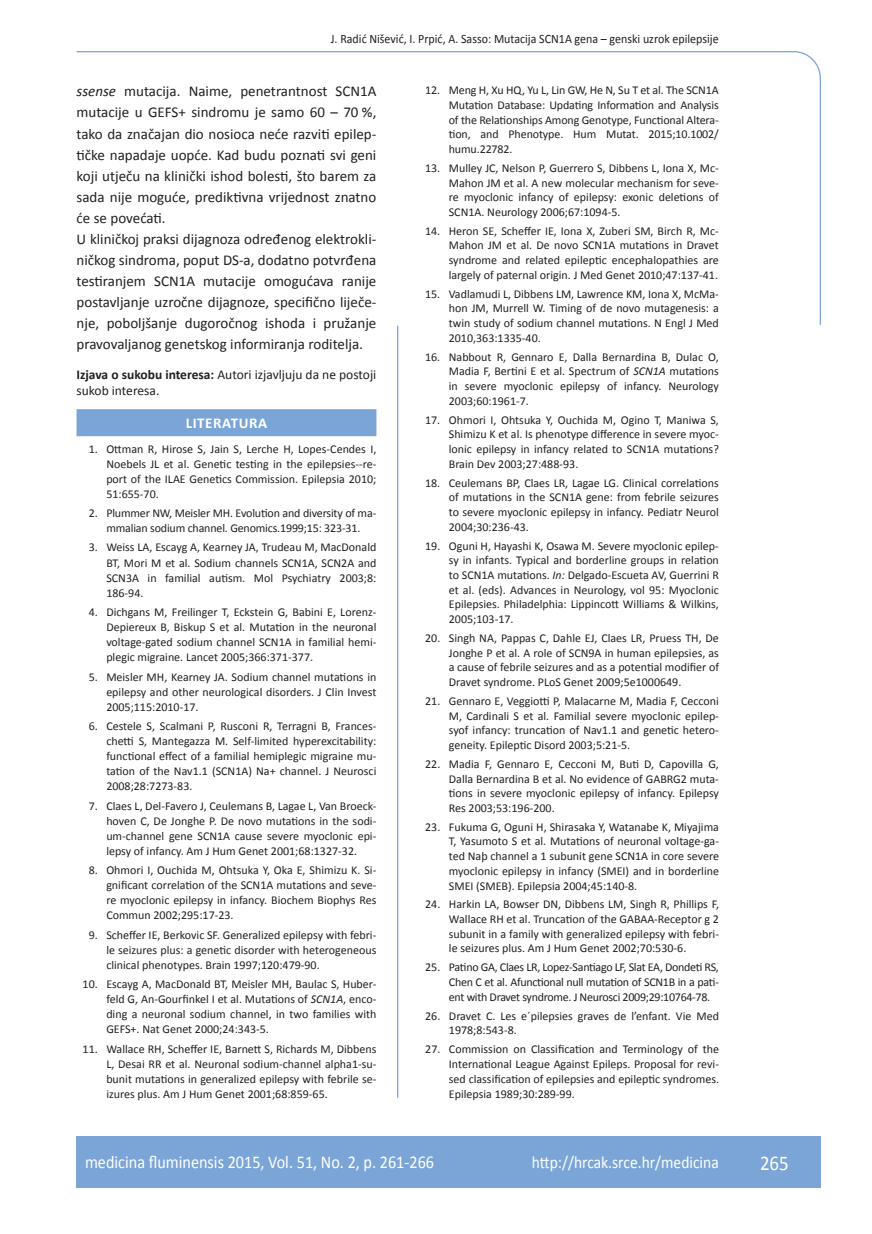
<style>
.page{position:relative;width:872px;height:1234px;background:#fff}
.page>*{position:absolute;margin:0;border:0;box-sizing:border-box;transform-origin:0 0}
.t1{font:21px "Calibri";color:#fff;scale:.9 1}
.t2{font:18px "Calibri";color:#fff;scale:.9 1}
.t3{font:17.25px "Calibri";color:#fff;scale:.9 1}
.t4{font:15px/21px "Calibri";color:#231f20}
.t5{font:700 15px "Calibri";color:#fff}
.t6{font:13.5px/16.5px "Calibri";color:#231f20}
.t7{font:12.75px "Calibri";color:#231f20;scale:.94 1}
.t8{font:12px/14.7px "Calibri";color:#231f20;text-align:justify}
.s1{font-style:italic}
.s2{font-weight:700}
</style>
<div class="page">
<svg style="left:76px;top:51px;width:745px;height:275px"></svg>
<hr style="left:397px;top:325px;width:1px;height:772px;background:#7ca5d7">
<div style="left:77px;top:1135px;width:744px;height:51px;background:#7ca5d7"></div>
<div style="left:77px;top:409px;width:299px;height:27px;background:#7ca5d7"></div>
<p class="t7" style="left:331px;top:30px;width:414px">J. Radić Nišević, I. Prpić, A. Sasso: Mutacija SCN1A gena – genski uzrok epilepsije</p>
<p class="t4" style="left:77px;top:80px;width:301px"><span class="s1">ssense</span> mutacija. Naime, penetrantnost SCN1A mutacije u GEFS+ sindromu je samo 60 – 70 %, tako da značajan dio nosioca neće razviti epilep&shy;tičke napadaje uopće. Kad budu poznati svi geni koji utječu na klinički ishod bolesti, što barem za sada nije moguće, prediktivna vrijednost znatno će se povećati.<br>U kliničkoj praksi dijagnoza određenog elektrokli&shy;ničkog sindroma, poput DS-a, dodatno potvrđena testiranjem SCN1A mutacije omogućava ranije postavljanje uzročne dijagnoze, specifično liječe&shy;nje, poboljšanje dugoročnog ishoda i pružanje pravovaljanog genetskog informiranja roditelja.</p>
<p class="t6" style="left:77px;top:365px;width:301px"><span class="s2">Izjava o sukobu interesa:</span> Autori izjavljuju da ne postoji sukob interesa.</p>
<p class="t5" style="left:186px;top:413px;width:17px">Literatura</p>
<p class="t8" style="left:106px;top:440px;width:272px;text-indent:-18px">1. Ottman R, Hirose S, Jain S, Lerche H, Lopes-Cendes I, Noebels JL et al. Genetic testing in the epilepsies--re&shy;port of the ILAE Genetics Commission. Epilepsia 2010; 51:655-70.</p>
<p class="t8" style="left:89px;top:505px;width:289px;text-align:center">2. Plummer NW, Meisler MH. Evolution and diversity of ma&shy;mmalian sodium channel. Genomics.1999;15: 323-31.</p>
<p class="t8" style="left:106px;top:539px;width:272px;text-indent:-18px">3. Weiss LA, Escayg A, Kearney JA, Trudeau M, MacDonald BT, Mori M et al. Sodium channels SCN1A, SCN2A and SCN3A in familial autism. Mol Psychiatry 2003;8:<br>186-94.</p>
<p class="t8" style="left:106px;top:604px;width:271px;text-indent:-18px">4. Dichgans M, Freilinger T, Eckstein G, Babini E, Lorenz-Depiereux B, Biskup S et al. Mutation in the neuronal voltage-gated sodium channel SCN1A in familial hemi&shy;plegic migraine. Lancet 2005;366:371-377.</p>
<p class="t8" style="left:106px;top:668px;width:272px;text-indent:-18px">5. Meisler MH, Kearney JA. Sodium channel mutations in epilepsy and other neurological disorders. J Clin Invest 2005;115:2010-17.</p>
<p class="t8" style="left:106px;top:717px;width:271px;text-indent:-18px">6. Cestele S, Scalmani P, Rusconi R, Terragni B, Frances&shy;chetti S, Mantegazza M. Self-limited hyperexcitability: functional effect of a familial hemiplegic migraine mu&shy;tation of the Nav1.1 (SCN1A) Na+ channel. J Neurosci 2008;28:7273-83.</p>
<p class="t8" style="left:106px;top:797px;width:271px;text-indent:-18px">7. Claes L, Del-Favero J, Ceulemans B, Lagae L, Van Broeck&shy;hoven C, De Jonghe P. De novo mutations in the sodi&shy;um-channel gene SCN1A cause severe myoclonic epi&shy;lepsy of infancy. Am J Hum Genet 2001;68:1327-32.</p>
<p class="t8" style="left:106px;top:861px;width:271px;text-indent:-18px">8. Ohmori I, Ouchida M, Ohtsuka Y, Oka E, Shimizu K. Si&shy;gnificant correlation of the SCN1A mutations and seve&shy;re myoclonic epilepsy in infancy. Biochem Biophys Res Commun 2002;295:17-23.</p>
<p class="t8" style="left:106px;top:926px;width:271px;text-indent:-18px">9. Scheffer IE, Berkovic SF. Generalized epilepsy with febri&shy;le seizures plus: a genetic disorder with heterogeneous clinical phenotypes. Brain 1997;120:479-90.</p>
<p class="t8" style="left:106px;top:975px;width:271px;text-indent:-24px">10. Escayg A, MacDonald BT, Meisler MH, Baulac S, Huber&shy;feld G, An-Gourfinkel I et al. Mutations of <span class="s1">SCN1A</span>, enco&shy;ding a neuronal sodium channel, in two families with GEFS+. Nat Genet 2000;24:343-5.</p>
<p class="t8" style="left:106px;top:1040px;width:272px;text-indent:-24px">11. Wallace RH, Scheffer IE, Barnett S, Richards M, Dibbens L, Desai RR et al. Neuronal sodium-channel alpha1-su&shy;bunit mutations in generalized epilepsy with febrile se&shy;izures plus. Am J Hum Genet 2001;68:859-65.</p>
<p class="t8" style="left:449px;top:82px;width:271px;text-indent:-24px">12. Meng H, Xu HQ, Yu L, Lin GW, He N, Su T et al. The SCN1A Mutation Database: Updating Information and Analysis of the Relationships Among Genotype, Functional Altera&shy;tion, and Phenotype. Hum Mutat. 2015;10.1002/ humu.22782.</p>
<p class="t8" style="left:449px;top:160px;width:272px;text-indent:-24px">13. Mulley JC, Nelson P, Guerrero S, Dibbens L, Iona X, Mc-Mahon JM et al. A new molecular mechanism for seve&shy;re myoclonic infancy of epilepsy: exonic deletions of SCN1A. Neurology 2006;67:1094-5.</p>
<p class="t8" style="left:449px;top:223px;width:271px;text-indent:-24px">14. Heron SE, Scheffer IE, Iona X, Zuberi SM, Birch R, Mc-Mahon JM et al. De novo SCN1A mutations in Dravet syndrome and related epileptic encephalopathies are largely of paternal origin. J Med Genet 2010;47:137-41.</p>
<p class="t8" style="left:449px;top:286px;width:271px;text-indent:-24px">15. Vadlamudi L, Dibbens LM, Lawrence KM, Iona X, McMa&shy;hon JM, Murrell W. Timing of de novo mutagenesis: a twin study of sodium channel mutations. N Engl J Med 2010,363:1335-40.</p>
<p class="t8" style="left:449px;top:349px;width:271px;text-indent:-24px">16. Nabbout R, Gennaro E, Dalla Bernardina B, Dulac O, Madia F, Bertini E et al. Spectrum of <span class="s1">SCN1A</span> mutations in severe myoclonic epilepsy of infancy. Neurology 2003;60:1961-7.</p>
<p class="t8" style="left:449px;top:411px;width:271px;text-indent:-24px">17. Ohmori I, Ohtsuka Y, Ouchida M, Ogino T, Maniwa S, Shimizu K et al. Is phenotype difference in severe myoc&shy;lonic epilepsy in infancy related to SCN1A mutations?<br>Brain Dev 2003;27:488-93.</p>
<p class="t8" style="left:449px;top:474px;width:271px;text-indent:-24px">18. Ceulemans BP, Claes LR, Lagae LG. Clinical correlations of mutations in the SCN1A gene: from febrile seizures to severe myoclonic epilepsy in infancy. Pediatr Neurol 2004;30:236-43.</p>
<p class="t8" style="left:449px;top:537px;width:271px;text-indent:-24px">19. Oguni H, Hayashi K, Osawa M. Severe myoclonic epilep&shy;sy in infants. Typical and borderline groups in relation to SCN1A mutations. <span class="s1">In:</span> Delgado-Escueta AV, Guerrini R et al. (eds). Advances in Neurology, vol 95: Myoclonic Epilepsies. Philadelphia: Lippincott Williams &amp; Wilkins, 2005;103-17.</p>
<p class="t8" style="left:449px;top:630px;width:272px;text-indent:-24px">20. Singh NA, Pappas C, Dahle EJ, Claes LR, Pruess TH, De Jonghe P et al. A role of SCN9A in human epilepsies, as a cause of febrile seizures and as a potential modifier of Dravet syndrome. PLoS Genet 2009;5e1000649.</p>
<p class="t8" style="left:449px;top:692px;width:271px;text-indent:-24px">21. Gennaro E, Veggiotti P, Malacarne M, Madia F, Cecconi M, Cardinali S et al. Familial severe myoclonic epilep&shy;syof infancy: truncation of Nav1.1 and genetic hetero&shy;geneity. Epileptic Disord 2003;5:21-5.</p>
<p class="t8" style="left:449px;top:755px;width:272px;text-indent:-24px">22. Madia F, Gennaro E, Cecconi M, Buti D, Capovilla G, Dalla Bernardina B et al. No evidence of GABRG2 muta&shy;tions in severe myoclonic epilepsy of infancy. Epilepsy Res 2003;53:196-200.</p>
<p class="t8" style="left:449px;top:818px;width:272px;text-indent:-24px">23. Fukuma G, Oguni H, Shirasaka Y, Watanabe K, Miyajima T, Yasumoto S et al. Mutations of neuronal voltage-ga&shy;ted Naþ channel a 1 subunit gene SCN1A in core severe myoclonic epilepsy in infancy (SMEI) and in borderline SMEI (SMEB). Epilepsia 2004;45:140-8.</p>
<p class="t8" style="left:449px;top:896px;width:271px;text-indent:-24px">24. Harkin LA, Bowser DN, Dibbens LM, Singh R, Phillips F, Wallace RH et al. Truncation of the GABAA-Receptor g 2 subunit in a family with generalized epilepsy with febri&shy;le seizures plus. Am J Hum Genet 2002;70:530-6.</p>
<p class="t8" style="left:449px;top:959px;width:271px;text-indent:-24px">25. Patino GA, Claes LR, Lopez-Santiago LF, Slat EA, Dondeti RS, Chen C et al. Afunctional null mutation of SCN1B in a pati&shy;ent with Dravet syndrome. J Neurosci 2009;29:10764-78.</p>
<p class="t8" style="left:449px;top:1007px;width:271px;text-indent:-24px">26. Dravet C. Les e´pilepsies graves de l’enfant. Vie Med<br>1978;8:543-8.</p>
<p class="t8" style="left:449px;top:1041px;width:271px;text-indent:-24px">27. Commission on Classification and Terminology of the International League Against Epileps. Proposal for revi&shy;sed classification of epilepsies and epileptic syndromes.<br>Epilepsia 1989;30:289-99.</p>
<h2 class="t2" style="left:85px;top:1150px;width:389px">medicina fluminensis 2015, Vol. 51, No. 2, p. 261-266</h2>
<h3 class="t3" style="left:532px;top:1151px;width:209px">http://hrcak.srce.hr/medicina</h3>
<h1 class="t1" style="left:760px;top:1149px;width:33px">265</h1>
</div>
